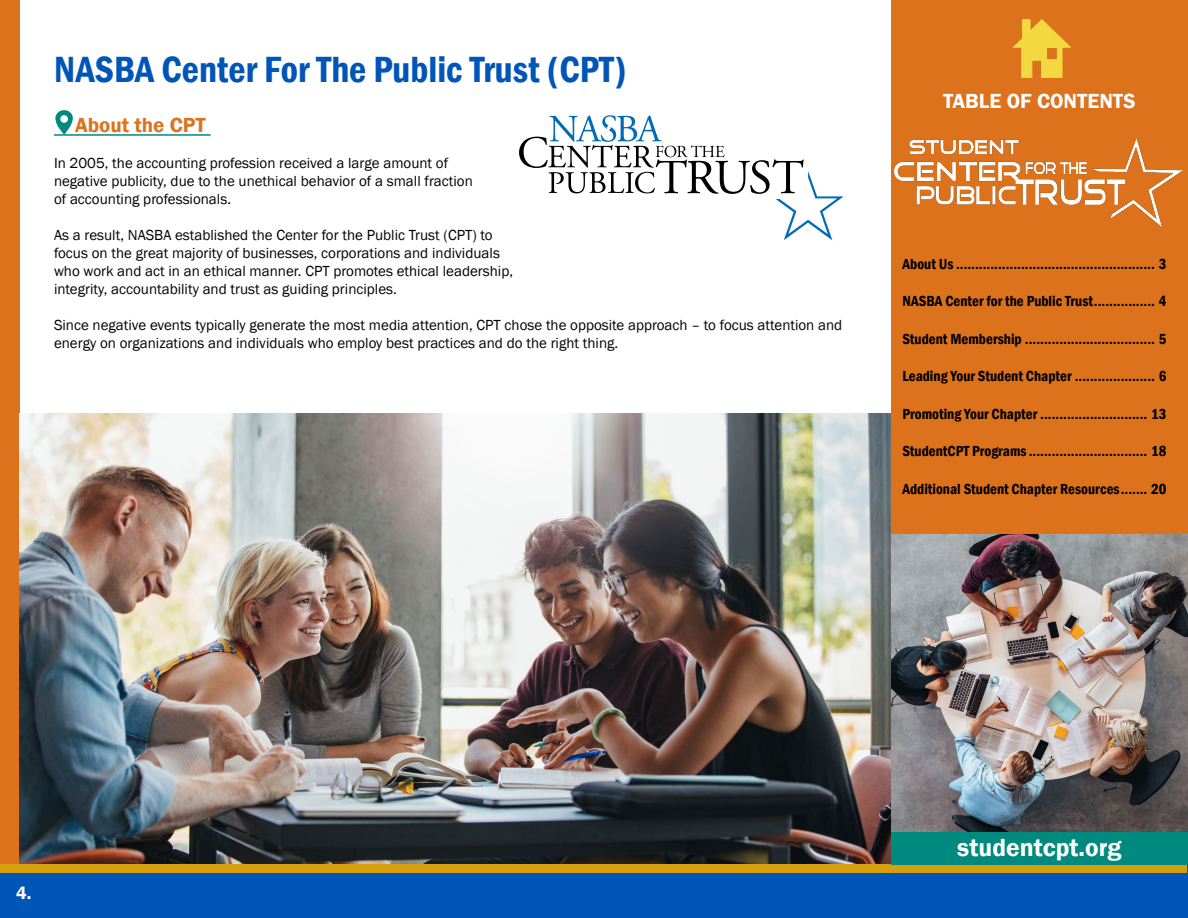
<style>
.page{position:relative;width:1188px;height:918px;background:#fff}
.page>*{position:absolute;margin:0;border:0;box-sizing:border-box;transform-origin:0 0}
.t1{font:600 condensed 37.5px "Franklin Gothic";color:#0055b8}
.t2{font:600 25.5px "Franklin Gothic";color:#fff}
.t3{font:600 21px "Franklin Gothic";color:#fff}
.t4{font:600 21px "Franklin Gothic";color:#dc721c}
.t5{font:600 18px "Franklin Gothic";color:#fff}
.t6{font:15px/18px "Franklin Gothic";color:#000}
.t7{font:600 condensed 15px "Franklin Gothic";color:#000}
</style>
<div class="page">
<div style="left:891px;top:0;width:297px;height:918px;background:#dc721c"></div>
<div style="left:0;top:865px;width:1188px;height:53px;background:#0055b8"></div>
<div style="left:0;top:864px;width:1187px;height:9px;background:#d59f0f"></div>
<div style="left:891px;top:831px;width:297px;height:33px;background:#00897e"></div>
<img style="left:895px;top:138px;width:288px;height:89px">
<img style="left:891px;top:534px;width:297px;height:297px">
<svg style="left:1013px;top:20px;width:57px;height:58px"></svg>
<svg style="left:519px;top:115px;width:323px;height:125px"></svg>
<svg style="left:55px;top:110px;width:18px;height:24px"></svg>
<hr style="left:54px;top:134px;width:157px;height:2px;background:#00897e">
<div style="left:0;top:0;width:19px;height:864px;background:#dc721c"></div>
<img style="left:19px;top:414px;width:872px;height:450px">
<h1 class="t1" style="left:54px;top:44px;width:574px">NASBA Center For The Public Trust (CPT)</h1>
<h3 class="t4" style="left:75px;top:112px;width:132px">About the CPT</h3>
<p class="t6" style="left:54px;top:154px;width:420px">In 2005, the accounting profession received a large amount of negative publicity, due to the unethical behavior of a small fraction of accounting professionals.</p>
<p class="t6" style="left:54px;top:226px;width:461px">As a result, NASBA established the Center for the Public Trust (CPT) to focus on the great majority of businesses, corporations and individuals who work and act in an ethical manner. CPT promotes ethical leadership, integrity, accountability and trust as guiding principles.</p>
<p class="t6" style="left:54px;top:316px;width:790px">Since negative events typically generate the most media attention, CPT chose the opposite approach – to focus attention and energy on organizations and individuals who employ best practices and do the right thing.</p>
<h3 class="t3" style="left:943px;top:88px;width:194px">TABLE OF CONTENTS</h3>
<p class="t7" style="left:902px;top:254px;width:265px">About Us .................................................... 3</p>
<p class="t7" style="left:902px;top:291px;width:265px">NASBA Center for the Public Trust................ 4</p>
<p class="t7" style="left:902px;top:329px;width:265px">Student Membership .................................. 5</p>
<p class="t7" style="left:902px;top:366px;width:265px">Leading Your Student Chapter ..................... 6</p>
<p class="t7" style="left:902px;top:404px;width:265px">Promoting Your Chapter ............................ 13</p>
<p class="t7" style="left:902px;top:441px;width:265px">StudentCPT Programs ............................... 18</p>
<p class="t7" style="left:902px;top:479px;width:265px">Additional Student Chapter Resources....... 20</p>
<p class="t5" style="left:16px;top:882px;width:17px">4.</p>
<h2 class="t2" style="left:957px;top:832px;width:166px">studentcpt.org</h2>
</div>
